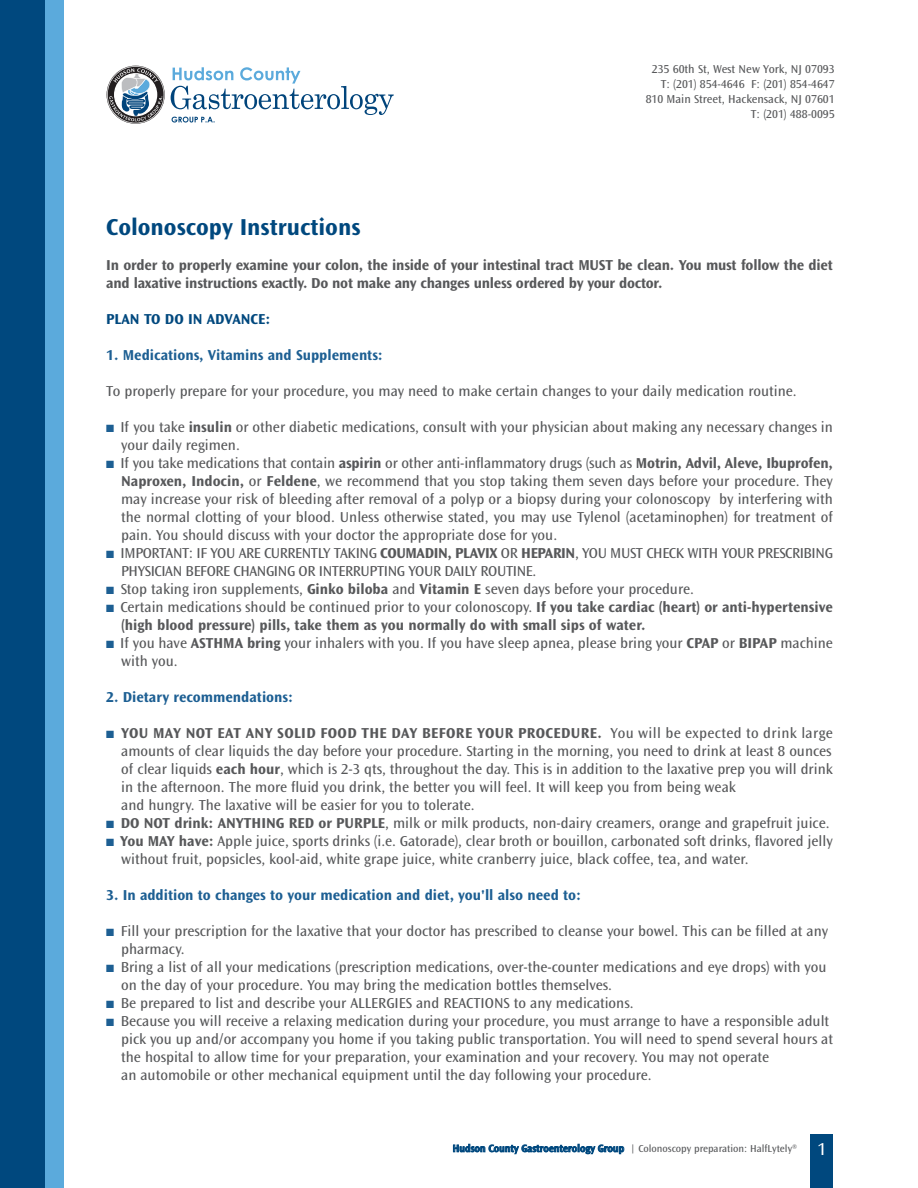
<style>
.page{position:relative;width:918px;height:1188px;background:#fff}
.page>*{position:absolute;margin:0;border:0;box-sizing:border-box;transform-origin:0 0}
.t1{font:700 24px "Ocean Sans AV";color:#00487e}
.t2{font:15px/18px "Ocean Sans AV";color:#57585a}
.t3{font:700 15px/18px "Ocean Sans AV";letter-spacing:-.015em;color:#57585a}
.t4{font:700 15px "Ocean Sans AV";color:#1d5f93}
.t5{font:700 15px "Ocean Sans AV";color:#00487e}
.t6{font:12px/15px "Ocean Sans AV";color:#57585a;text-align:right}
.t7{font:10.5px "Ocean Sans AV";color:#57585a}
.s1{font-weight:700}
.s2{font-weight:600;color:#00487e}
.s3{font-size:18px;color:#fff}
</style>
<div class="page">
<div style="left:811px;top:1134px;width:22px;height:54px;background:#00487e"></div>
<div style="left:0;top:0;width:64px;height:1188px;background:#5baadc"></div>
<div style="left:0;top:0;width:44px;height:1188px;background:#00487e"></div>
<svg style="left:107px;top:66px;width:58px;height:58px"></svg>
<svg style="left:171px;top:67px;width:223px;height:56px"></svg>
<p class="t6" style="left:646px;top:62px;width:191px">235 60th St, West New York, NJ 07093<br>T: (201) 854-4646 F: (201) 854-4647<br>810 Main Street, Hackensack, NJ 07601<br>T: (201) 488-0095</p>
<h1 class="t1" style="left:106px;top:217px;width:256px">Colonoscopy Instructions</h1>
<p class="t3" style="left:106px;top:257px;width:728px">In order to properly examine your colon, the inside of your intestinal tract MUST be clean. You must follow the diet and laxative instructions exactly. Do not make any changes unless ordered by your doctor.</p>
<p class="t5" style="left:106px;top:313px;width:166px">PLAN TO DO IN ADVANCE:</p>
<p class="t4" style="left:106px;top:349px;width:278px">1. Medications, Vitamins and Supplements:</p>
<p class="t2" style="left:106px;top:383px;width:692px">To properly prepare for your procedure, you may need to make certain changes to your daily medication routine.</p>
<p class="t2" style="left:120px;top:419px;width:714px">If you take <span class="s1">insulin</span> or other diabetic medications, consult with your physician about making any necessary changes in your daily regimen.<br>If you take medications that contain <span class="s1">aspirin</span> or other anti-inflammatory drugs (such as <span class="s1">Motrin, Advil, Aleve, Ibuprofen, Naproxen, Indocin,</span> or <span class="s1">Feldene</span>, we recommend that you stop taking them seven days before your procedure. They may increase your risk of bleeding after removal of a polyp or a biopsy during your colonoscopy by interfering with the normal clotting of your blood. Unless otherwise stated, you may use Tylenol (acetaminophen) for treatment of pain. You should discuss with your doctor the appropriate dose for you.<br>IMPORTANT: IF YOU ARE CURRENTLY TAKING <span class="s1">COUMADIN, PLAVIX</span> OR <span class="s1">HEPARIN</span>, YOU MUST CHECK WITH YOUR PRESCRIBING PHYSICIAN BEFORE CHANGING OR INTERRUPTING YOUR DAILY ROUTINE.<br>Stop taking iron supplements, <span class="s1">Ginko biloba</span> and <span class="s1">Vitamin E</span> seven days before your procedure.<br>Certain medications should be continued prior to your colonoscopy. <span class="s1">If you take cardiac (heart) or anti-hypertensive (high blood pressure) pills, take them as you normally do with small sips of water.<br></span>If you have <span class="s1">ASTHMA bring</span> your inhalers with you. If you have sleep apnea, please bring your <span class="s1">CPAP</span> or <span class="s1">BIPAP</span> machine with you.</p>
<p class="t4" style="left:106px;top:691px;width:188px">2. Dietary recommendations:</p>
<p class="t2" style="left:120px;top:725px;width:714px"><span class="s1">YOU MAY NOT EAT ANY SOLID FOOD THE DAY BEFORE YOUR PROCEDURE.</span> You will be expected to drink large amounts of clear liquids the day before your procedure. Starting in the morning, you need to drink at least 8 ounces of clear liquids <span class="s1">each hour</span>, which is 2-3 qts, throughout the day. This is in addition to the laxative prep you will drink in the afternoon. The more fluid you drink, the better you will feel. It will keep you from being weak<br>and hungry. The laxative will be easier for you to tolerate.<br><span class="s1">DO NOT drink: ANYTHING RED or PURPLE</span>, milk or milk products, non-dairy creamers, orange and grapefruit juice.<br><span class="s1">You MAY have:</span> Apple juice, sports drinks (i.e. Gatorade), clear broth or bouillon, carbonated soft drinks, flavored jelly without fruit, popsicles, kool-aid, white grape juice, white cranberry juice, black coffee, tea, and water.</p>
<p class="t4" style="left:106px;top:889px;width:476px">3. In addition to changes to your medication and diet, you'll also need to:</p>
<p class="t2" style="left:121px;top:923px;width:714px">Fill your prescription for the laxative that your doctor has prescribed to cleanse your bowel. This can be filled at any pharmacy.<br>Bring a list of all your medications (prescription medications, over-the-counter medications and eye drops) with you on the day of your procedure. You may bring the medication bottles themselves.<br>Be prepared to list and describe your ALLERGIES and REACTIONS to any medications.<br>Because you will receive a relaxing medication during your procedure, you must arrange to have a responsible adult pick you up and/or accompany you home if you taking public transportation. You will need to spend several hours at the hospital to allow time for your preparation, your examination and your recovery. You may not operate<br>an automobile or other mechanical equipment until the day following your procedure.</p>
<p class="t7" style="left:453px;top:1144px;width:375px"><span class="s2">Hudson County Gastroenterology Group</span> | Colonoscopy preparation: HalfLytely® <span class="s3">1</span></p>
</div>
